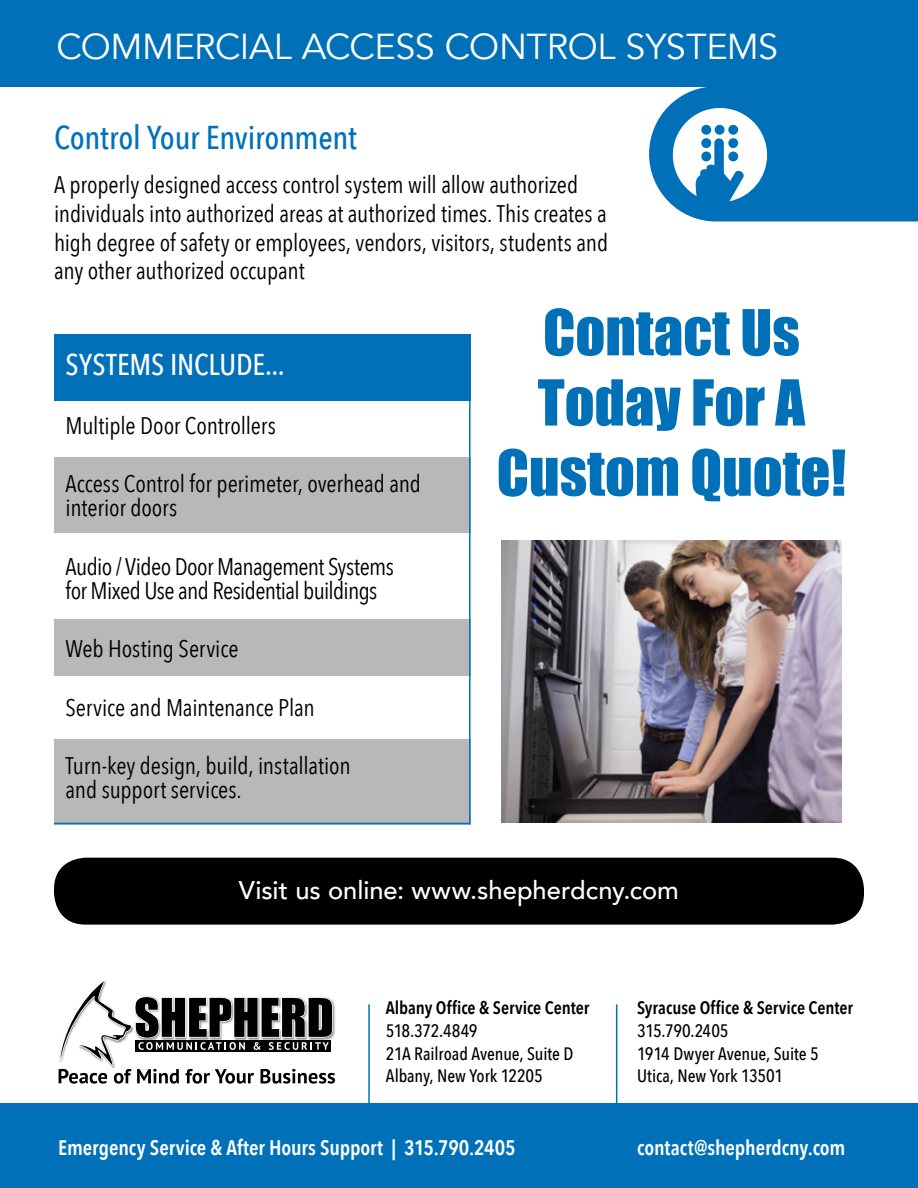
<style>
.page{position:relative;width:918px;height:1188px;background:#fff}
.page>*{position:absolute;margin:0;border:0;box-sizing:border-box;transform-origin:0 0}
.t1{font:58.5px/70.2px "Impact";color:#0071b9;text-align:center}
.t2{font:36px "Avenir";letter-spacing:-.01em;color:#fff}
.t3{font:500 33px "Avenir Next Condensed";letter-spacing:-.01em;color:#0071b9}
.t4{font:500 30px "Avenir Next Condensed";letter-spacing:-.005em;color:#fff}
.t5{font:500 25.5px "Avenir";color:#fff}
.t6{font:24px/28.8px "Avenir Next Condensed";letter-spacing:-.005em;color:#000}
.t7{font:24px/24px "Avenir Next Condensed";letter-spacing:-.03em;color:#000}
.t8{font:600 21px "Avenir Next Condensed";letter-spacing:-.005em;color:#fff}
.t9{font:500 18px/22.8px "Avenir Next Condensed";letter-spacing:-.005em;color:#000}
.t10{font:600 18px "Avenir Next Condensed";letter-spacing:-.005em;color:#000}
</style>
<div class="page">
<div style="left:0;top:0;width:918px;height:86px;background:#0071b9"></div>
<div style="left:0;top:1104px;width:918px;height:84px;background:#0071b9"></div>
<svg style="left:649px;top:86px;width:269px;height:135px"></svg>
<img style="left:501px;top:541px;width:341px;height:282px">
<div style="left:54px;top:458px;width:417px;height:75px;background:#b6b8b9"></div>
<div style="left:54px;top:619px;width:417px;height:56px;background:#b6b8b9"></div>
<div style="left:54px;top:739px;width:417px;height:85px;background:#b6b8b9"></div>
<div style="left:54px;top:334px;width:417px;height:67px;background:#0071b9"></div>
<svg style="left:59px;top:981px;width:276px;height:103px"></svg>
<hr style="left:616px;top:1004px;width:1px;height:100px;background:#0071b9">
<hr style="left:368px;top:1004px;width:2px;height:100px;background:#0071b9">
<hr style="left:54px;top:823px;width:415px;height:1px;background:#0071b9">
<div style="left:54px;top:858px;width:810px;height:67px;background:#000;border-radius:32px"></div>
<hr style="left:469px;top:352px;width:2px;height:472px;background:#0071b9">
<h2 class="t2" style="left:57px;top:25px;width:723px">COMMERCIAL ACCESS CONTROL SYSTEMS</h2>
<h3 class="t3" style="left:54px;top:117px;width:305px">Control Your Environment</h3>
<p class="t6" style="left:54px;top:169px;width:556px">A properly designed access control system will allow authorized individuals into authorized areas at authorized times. This creates a high degree of safety or employees, vendors, visitors, students and any other authorized occupant</p>
<p class="t4" style="left:66px;top:346px;width:221px">SYSTEMS INCLUDE...</p>
<p class="t6" style="left:66px;top:410px;width:212px">Multiple Door Controllers</p>
<p class="t6" style="left:66px;top:471px;width:357px;line-height:24px">Access Control for perimeter, overhead and interior doors</p>
<p class="t7" style="left:66px;top:553px;width:330px">Audio / Video Door Management Systems for Mixed Use and Residential buildings</p>
<p class="t6" style="left:66px;top:633px;width:174px">Web Hosting Service</p>
<p class="t6" style="left:66px;top:692px;width:251px">Service and Maintenance Plan</p>
<p class="t6" style="left:66px;top:753px;width:287px;line-height:24px">Turn-key design, build, installation and support services.</p>
<h1 class="t1" style="left:497px;top:296px;width:351px">Contact Us<br>Today For A<br>Custom Quote!</h1>
<p class="t5" style="left:239px;top:868px;width:442px">Visit us online: www.shepherdcny.com</p>
<p class="t10" style="left:386px;top:992px;width:205px">Albany Office &amp; Service Center</p>
<p class="t9" style="left:386px;top:1019px;width:189px">518.372.4849<br>21A Railroad Avenue, Suite D<br>Albany, New York 12205</p>
<p class="t10" style="left:637px;top:992px;width:217px">Syracuse Office &amp; Service Center</p>
<p class="t9" style="left:637px;top:1019px;width:183px">315.790.2405<br>1914 Dwyer Avenue, Suite 5<br>Utica, New York 13501</p>
<p class="t8" style="left:58px;top:1130px;width:459px">Emergency Service &amp; After Hours Support | 315.790.2405</p>
<p class="t8" style="left:637px;top:1130px;width:210px">contact@shepherdcny.com</p>
</div>
